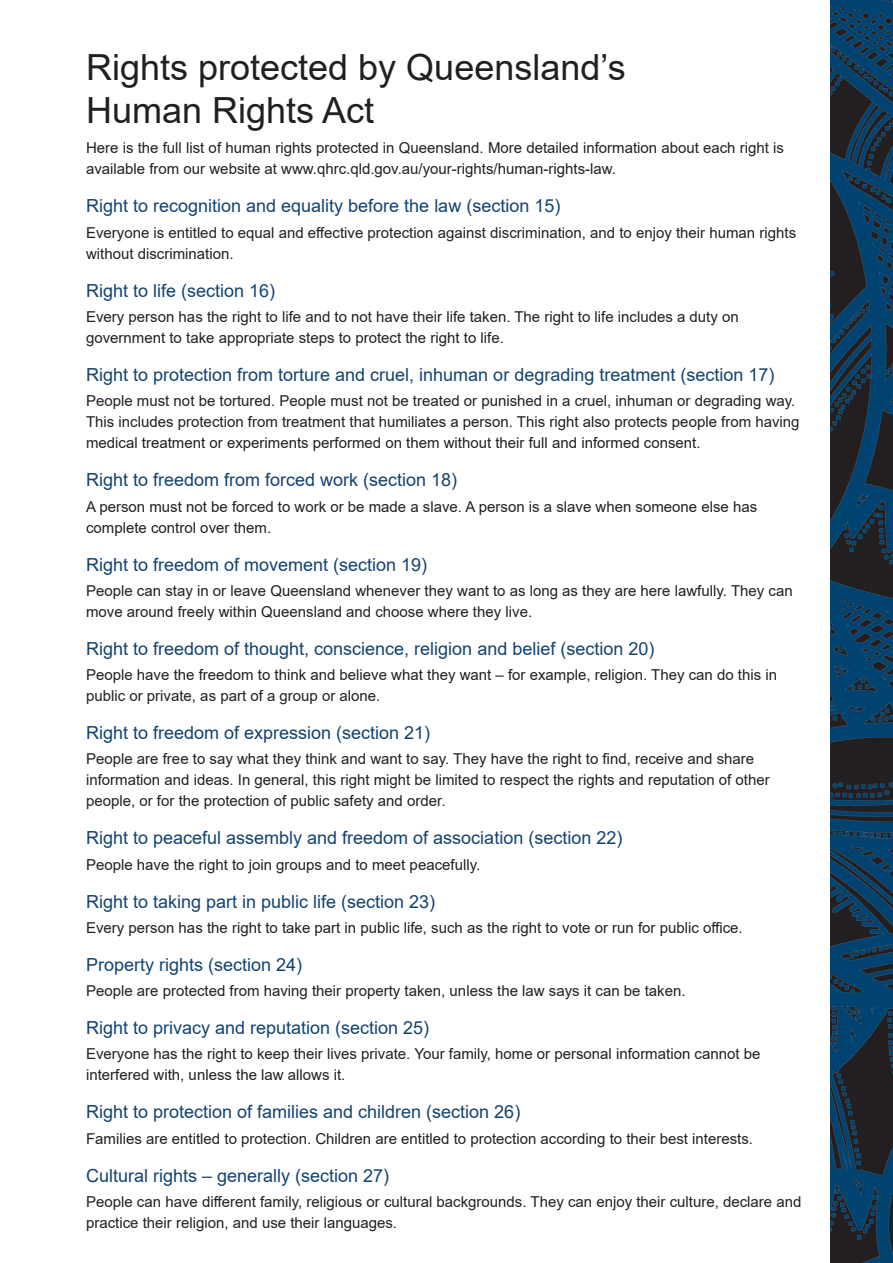
<style>
.page{position:relative;width:893px;height:1263px;background:#fff}
.page>*{position:absolute;margin:0;border:0;box-sizing:border-box;transform-origin:0 0}
.t1{font:36px "Arial";color:#231f20}
.rights{font:18px "Arial";color:#124370}
.t2{font:15px/21px "Arial";color:#231f20}
</style>
<div class="page">
<img style="left:830px;top:0;width:63px;height:1263px">
<p class="t1" style="left:86px;top:43px;width:541px">Rights protected by Queensland’s</p>
<p class="t1" style="left:86px;top:86px;width:290px">Human Rights Act</p>
<p class="t2" style="left:86px;top:138px;width:699px">Here is the full list of human rights protected in Queensland. More detailed information about each right is available from our website at www.qhrc.qld.gov.au/your-rights/human-rights-law.</p>
<p class="rights" style="left:86px;top:194px;width:476px">Right to recognition and equality before the law (section 15)</p>
<p class="t2" style="left:86px;top:222px;width:712px">Everyone is entitled to equal and effective protection against discrimination, and to enjoy their human rights without discrimination.</p>
<p class="rights" style="left:86px;top:278px;width:191px">Right to life (section 16)</p>
<p class="t2" style="left:86px;top:306px;width:654px">Every person has the right to life and to not have their life taken. The right to life includes a duty on government to take appropriate steps to protect the right to life.</p>
<p class="rights" style="left:86px;top:362px;width:690px">Right to protection from torture and cruel, inhuman or degrading treatment (section 17)</p>
<p class="t2" style="left:86px;top:390px;width:715px">People must not be tortured. People must not be treated or punished in a cruel, inhuman or degrading way.<br>This includes protection from treatment that humiliates a person. This right also protects people from having medical treatment or experiments performed on them without their full and informed consent.</p>
<p class="rights" style="left:86px;top:467px;width:373px">Right to freedom from forced work (section 18)</p>
<p class="t2" style="left:86px;top:496px;width:673px">A person must not be forced to work or be made a slave. A person is a slave when someone else has complete control over them.</p>
<p class="rights" style="left:86px;top:552px;width:343px">Right to freedom of movement (section 19)</p>
<p class="t2" style="left:86px;top:580px;width:708px">People can stay in or leave Queensland whenever they want to as long as they are here lawfully. They can move around freely within Queensland and choose where they live.</p>
<p class="rights" style="left:86px;top:636px;width:570px">Right to freedom of thought, conscience, religion and belief (section 20)</p>
<p class="t2" style="left:86px;top:664px;width:692px">People have the freedom to think and believe what they want – for example, religion. They can do this in public or private, as part of a group or alone.</p>
<p class="rights" style="left:86px;top:720px;width:346px">Right to freedom of expression (section 21)</p>
<p class="t2" style="left:86px;top:748px;width:685px">People are free to say what they think and want to say. They have the right to find, receive and share information and ideas. In general, this right might be limited to respect the rights and reputation of other people, or for the protection of public safety and order.</p>
<p class="rights" style="left:86px;top:826px;width:538px">Right to peaceful assembly and freedom of association (section 22)</p>
<p class="t2" style="left:86px;top:854px;width:396px">People have the right to join groups and to meet peacefully.</p>
<p class="rights" style="left:86px;top:889px;width:351px">Right to taking part in public life (section 23)</p>
<p class="t2" style="left:86px;top:917px;width:658px">Every person has the right to take part in public life, such as the right to vote or run for public office.</p>
<p class="rights" style="left:86px;top:952px;width:218px">Property rights (section 24)</p>
<p class="t2" style="left:86px;top:980px;width:601px">People are protected from having their property taken, unless the law says it can be taken.</p>
<p class="rights" style="left:86px;top:1015px;width:345px">Right to privacy and reputation (section 25)</p>
<p class="t2" style="left:86px;top:1043px;width:676px">Everyone has the right to keep their lives private. Your family, home or personal information cannot be interfered with, unless the law allows it.</p>
<p class="rights" style="left:86px;top:1100px;width:436px">Right to protection of families and children (section 26)</p>
<p class="t2" style="left:86px;top:1128px;width:668px">Families are entitled to protection. Children are entitled to protection according to their best interests.</p>
<p class="rights" style="left:86px;top:1163px;width:305px">Cultural rights – generally (section 27)</p>
<p class="t2" style="left:86px;top:1191px;width:717px">People can have different family, religious or cultural backgrounds. They can enjoy their culture, declare and practice their religion, and use their languages.</p>
</div>
